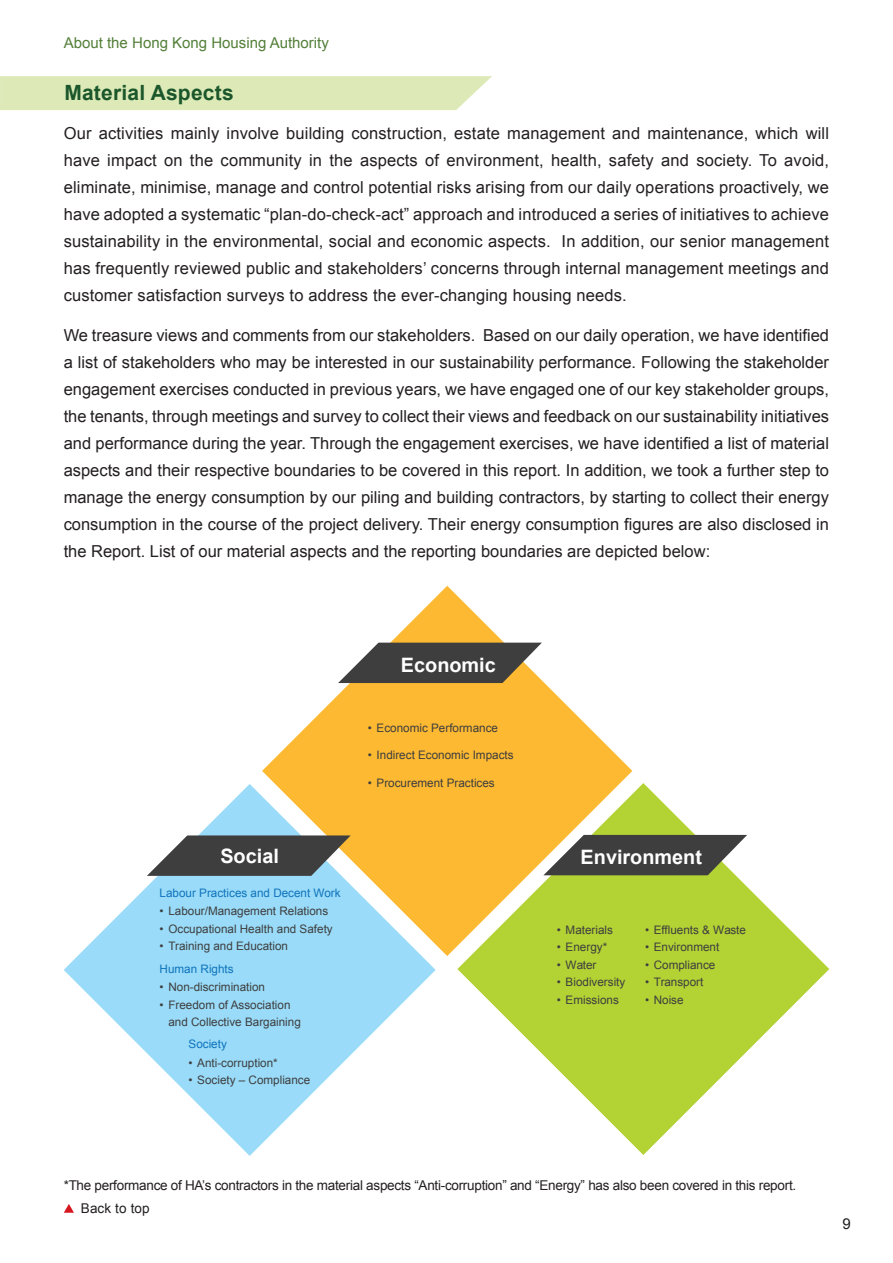
<style>
.page{position:relative;width:893px;height:1263px;background:#fff}
.page>*{position:absolute;margin:0;border:0;box-sizing:border-box;transform-origin:0 0}
.t1{font:700 21px "Arial";letter-spacing:.01em;color:#1b572b}
.t2{font:700 19.8px "Arial";color:#fff}
.t3{font:16.5px/27px "Arial";color:#231f20;text-align:justify}
.t4{font:15px "Arial";color:#537f39}
.t5{font:15px "Arial";color:#231f20}
.t6{font:13.5px "Arial";letter-spacing:-.02em;color:#231f20}
.t7{font:13.5px "Arial";letter-spacing:.01em;color:#231f20}
.t8{font:11.7px/17.5px "Arial";color:#3e3e3f}
.t9{font:11.7px "Arial";color:#1074bc}
</style>
<div class="page">
<div style="left:0;top:76px;width:492px;height:34px;background:#ddeab8"></div>
<svg style="left:262px;top:586px;width:370px;height:370px;fill:#fdb931"></svg>
<svg style="left:64px;top:784px;width:372px;height:372px"></svg>
<svg style="left:457px;top:783px;width:372px;height:372px"></svg>
<svg style="left:543px;top:835px;width:204px;height:40px"></svg>
<svg style="left:338px;top:643px;width:204px;height:40px"></svg>
<svg style="left:147px;top:835px;width:204px;height:41px"></svg>
<svg style="left:64px;top:1204px;width:10px;height:9px"></svg>
<p class="t4" style="left:64px;top:33px;width:267px">About the Hong Kong Housing Authority</p>
<p class="t1" style="left:64px;top:79px;width:171px">Material Aspects</p>
<p class="t3" style="left:64px;top:120px;width:767px">Our activities mainly involve building construction, estate management and maintenance, which will have impact on the community in the aspects of environment, health, safety and society. To avoid, eliminate, minimise, manage and control potential risks arising from our daily operations proactively, we have adopted a systematic “plan-do-check-act” approach and introduced a series of initiatives to achieve sustainability in the environmental, social and economic aspects. In addition, our senior management has frequently reviewed public and stakeholders’ concerns through internal management meetings and customer satisfaction surveys to address the ever-changing housing needs.</p>
<p class="t3" style="left:64px;top:322px;width:767px">We treasure views and comments from our stakeholders. Based on our daily operation, we have identified</p>
<p class="t3" style="left:64px;top:349px;width:767px">a list of stakeholders who may be interested in our sustainability performance. Following the stakeholder engagement exercises conducted in previous years, we have engaged one of our key stakeholder groups, the tenants, through meetings and survey to collect their views and feedback on our sustainability initiatives</p>
<p class="t3" style="left:64px;top:430px;width:767px">and performance during the year. Through the engagement exercises, we have identified a list of material</p>
<p class="t3" style="left:64px;top:457px;width:767px">aspects and their respective boundaries to be covered in this report. In addition, we took a further step to manage the energy consumption by our piling and building contractors, by starting to collect their energy</p>
<p class="t3" style="left:64px;top:511px;width:767px">consumption in the course of the project delivery. Their energy consumption figures are also disclosed in</p>
<p class="t3" style="left:64px;top:538px;width:648px">the Report. List of our material aspects and the reporting boundaries are depicted below:</p>
<p class="t2" style="left:401px;top:652px;width:96px">Economic</p>
<p class="t2" style="left:220px;top:843px;width:60px">Social</p>
<p class="t9" style="left:160px;top:885px;width:182px">Labour Practices and Decent Work</p>
<p class="t8" style="left:160px;top:902px;width:170px">• Labour/Management Relations</p>
<p class="t8" style="left:160px;top:920px;width:175px">• Occupational Health and Safety</p>
<p class="t8" style="left:160px;top:938px;width:130px">• Training and Education</p>
<p class="t9" style="left:160px;top:961px;width:76px">Human Rights</p>
<p class="t8" style="left:160px;top:978px;width:107px">• Non-discrimination</p>
<p class="t8" style="left:168px;top:996px;width:134px;text-indent:-9px">• Freedom of Association and Collective Bargaining</p>
<p class="t9" style="left:189px;top:1036px;width:40px">Society</p>
<p class="t8" style="left:189px;top:1054px;width:91px">• Anti-corruption*</p>
<p class="t8" style="left:189px;top:1071px;width:123px">• Society – Compliance</p>
<p class="t8" style="left:368px;top:719px;width:132px">• Economic Performance</p>
<p class="t8" style="left:368px;top:747px;width:147px">• Indirect Economic Impacts</p>
<p class="t8" style="left:368px;top:774px;width:128px">• Procurement Practices</p>
<p class="t2" style="left:581px;top:844px;width:123px">Environment</p>
<p class="t8" style="left:557px;top:921px;width:58px">• Materials</p>
<p class="t8" style="left:557px;top:938px;width:52px">• Energy*</p>
<p class="t8" style="left:557px;top:956px;width:41px">• Water</p>
<p class="t8" style="left:557px;top:973px;width:70px">• Biodiversity</p>
<p class="t8" style="left:557px;top:991px;width:63px">• Emissions</p>
<p class="t8" style="left:645px;top:921px;width:102px">• Effluents &amp; Waste</p>
<p class="t8" style="left:645px;top:938px;width:76px">• Environment</p>
<p class="t8" style="left:645px;top:956px;width:72px">• Compliance</p>
<p class="t8" style="left:645px;top:973px;width:60px">• Transport</p>
<p class="t8" style="left:645px;top:991px;width:40px">• Noise</p>
<p class="t6" style="left:64px;top:1176px;width:734px">*The performance of HA’s contractors in the material aspects “Anti-corruption” and “Energy” has also been covered in this report.</p>
<p class="t7" style="left:81px;top:1199px;width:70px">Back to top</p>
<p class="t5" style="left:842px;top:1214px;width:10px">9</p>
</div>
